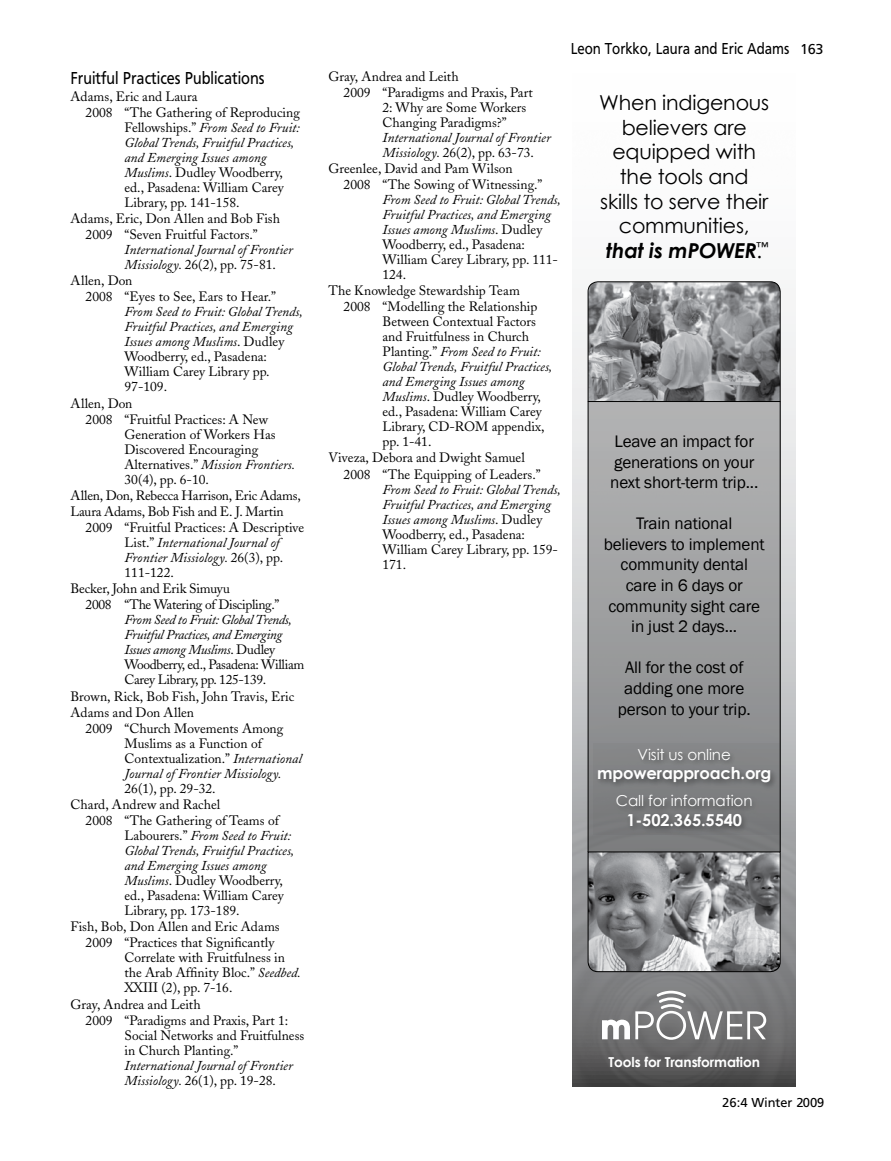
<style>
.page{position:relative;width:891px;height:1161px;background:#fff}
.page>*{position:absolute;margin:0;border:0;box-sizing:border-box;transform-origin:0 0}
.t1{font:20.55px/24.8px "Century Gothic";letter-spacing:-.01em;color:#000;text-align:center}
.t2{font:18px "Frutiger Condensed";color:#000}
.t3{font:17.1px/20.5px "Franklin Gothic";letter-spacing:-.01em;color:#000;text-align:center}
.t4{font:700 16.5px "Century Gothic";letter-spacing:-.01em;color:#fff}
.t5{font:16.5px "Frutiger Condensed";color:#000}
.t6{font:15.15px "Century Gothic";letter-spacing:-.01em;color:#fff}
.t7{font:15px "Frutiger";color:#000}
.t8{font:700 13.65px "Century Gothic";letter-spacing:-.01em;color:#fff}
.t9{font:13.5px "Adobe Caslon";color:#000}
.t10{font:italic 13.5px/15px "Adobe Caslon";color:#000}
.t11{font:13.5px "Adobe Caslon";letter-spacing:-.025em;color:#000}
.t12{font:italic 13.5px "Adobe Caslon";letter-spacing:-.025em;color:#000}
.t13{font:13.5px "Adobe Caslon";letter-spacing:-.02em;color:#000}
.t14{font:13.5px "Frutiger";letter-spacing:.005em;color:#000}
.s1{font-style:normal}
.s2{font-style:italic}
.s3{font-weight:700;font-style:italic}
</style>
<div class="page">
<img style="left:573px;top:312px;width:222px;height:774px">
<svg style="left:587px;top:851px;width:194px;height:121px;background:#919294"></svg>
<div style="left:588px;top:402px;width:192px;height:450px;background:linear-gradient(to bottom,#b7b7b8,#7d7e80)"></div>
<hr style="left:588px;top:402px;width:1px;height:450px;background:#000">
<hr style="left:780px;top:402px;width:1px;height:450px;background:#000">
<svg style="left:587px;top:281px;width:194px;height:121px;background:#8a8c8e"></svg>
<svg style="left:602px;top:991px;width:164px;height:49px"></svg>
<div style="left:593px;top:744px;width:187px;height:91px;background:#000;opacity:.55"></div>
<h2 class="t2" style="left:70px;top:68px;width:196px">Fruitful Practices Publications</h2>
<p class="t9" style="left:70px;top:88px;width:129px">Adams, Eric and Laura</p>
<p class="t9" style="left:86px;top:104px;width:216px">2008 “The Gathering of Reproducing</p>
<p class="t10" style="left:124px;top:120px;width:177px"><span class="s1">Fellowships.”</span> From Seed to Fruit:</p>
<p class="t10" style="left:124px;top:135px;width:171px">Global Trends, Fruitful Practices,</p>
<p class="t10" style="left:124px;top:150px;width:144px">and Emerging Issues among</p>
<p class="t9" style="left:124px;top:164px;width:160px"><span class="s2">Muslims</span>. Dudley Woodberry,</p>
<p class="t9" style="left:124px;top:179px;width:161px">ed., Pasadena: William Carey</p>
<p class="t9" style="left:124px;top:194px;width:117px">Library, pp. 141-158.</p>
<p class="t9" style="left:70px;top:210px;width:211px">Adams, Eric, Don Allen and Bob Fish</p>
<p class="t9" style="left:86px;top:227px;width:174px">2009 “Seven Fruitful Factors.”</p>
<p class="t10" style="left:124px;top:243px;width:170px">International Journal of Frontier</p>
<p class="t9" style="left:124px;top:257px;width:153px"><span class="s2">Missiology.</span> 26(2), pp. 75-81.</p>
<p class="t9" style="left:70px;top:273px;width:63px">Allen, Don</p>
<p class="t9" style="left:86px;top:289px;width:192px">2008 “Eyes to See, Ears to Hear.”</p>
<p class="t10" style="left:124px;top:305px;width:180px">From Seed to Fruit: Global Trends,</p>
<p class="t10" style="left:124px;top:320px;width:170px">Fruitful Practices, and Emerging</p>
<p class="t10" style="left:124px;top:335px;width:161px">Issues among Muslims<span class="s1">. Dudley</span></p>
<p class="t9" style="left:124px;top:349px;width:144px">Woodberry, ed., Pasadena:</p>
<p class="t9" style="left:124px;top:364px;width:147px">William Carey Library pp.</p>
<p class="t9" style="left:124px;top:379px;width:44px">97-109.</p>
<p class="t9" style="left:70px;top:395px;width:63px">Allen, Don</p>
<p class="t9" style="left:86px;top:411px;width:184px">2008 “Fruitful Practices: A New</p>
<p class="t9" style="left:124px;top:426px;width:153px">Generation of Workers Has</p>
<p class="t9" style="left:124px;top:441px;width:135px">Discovered Encouraging</p>
<p class="t10" style="left:124px;top:457px;width:172px"><span class="s1">Alternatives.”</span> Mission Frontiers.</p>
<p class="t9" style="left:124px;top:471px;width:86px">30(4), pp. 6-10.</p>
<p class="t13" style="left:70px;top:487px;width:232px">Allen, Don, Rebecca Harrison, Eric Adams,</p>
<p class="t9" style="left:70px;top:503px;width:215px">Laura Adams, Bob Fish and E. J. Martin</p>
<p class="t9" style="left:86px;top:520px;width:220px">2009 “Fruitful Practices: A Descriptive</p>
<p class="t10" style="left:124px;top:536px;width:157px"><span class="s1">List.”</span> International Journal of</p>
<p class="t10" style="left:124px;top:551px;width:160px">Frontier Missiology. <span class="s1">26(3), pp.</span></p>
<p class="t9" style="left:124px;top:565px;width:51px">111-122.</p>
<p class="t9" style="left:70px;top:581px;width:161px">Becker, John and Erik Simuyu</p>
<p class="t11" style="left:86px;top:597px;width:195px">2008 “The Watering of Discipling.”</p>
<p class="t12" style="left:124px;top:612px;width:169px">From Seed to Fruit: Global Trends,</p>
<p class="t12" style="left:124px;top:627px;width:159px">Fruitful Practices, and Emerging</p>
<p class="t12" style="left:124px;top:642px;width:152px">Issues among Muslims<span class="s1">. Dudley</span></p>
<p class="t11" style="left:124px;top:657px;width:181px">Woodberry, ed., Pasadena: William</p>
<p class="t11" style="left:124px;top:672px;width:143px">Carey Library, pp. 125-139.</p>
<p class="t9" style="left:70px;top:688px;width:225px">Brown, Rick, Bob Fish, John Travis, Eric</p>
<p class="t9" style="left:70px;top:704px;width:125px">Adams and Don Allen</p>
<p class="t9" style="left:86px;top:720px;width:199px">2009 “Church Movements Among</p>
<p class="t9" style="left:124px;top:735px;width:139px">Muslims as a Function of</p>
<p class="t9" style="left:124px;top:750px;width:179px">Contextualization.” <span class="s2">International</span></p>
<p class="t10" style="left:124px;top:766px;width:159px">Journal of Frontier Missiology.</p>
<p class="t9" style="left:124px;top:780px;width:93px">26(1), pp. 29-32.</p>
<p class="t9" style="left:70px;top:796px;width:151px">Chard, Andrew and Rachel</p>
<p class="t9" style="left:86px;top:813px;width:195px">2008 “The Gathering of Teams of</p>
<p class="t10" style="left:124px;top:829px;width:168px"><span class="s1">Labourers.”</span> From Seed to Fruit:</p>
<p class="t10" style="left:124px;top:844px;width:171px">Global Trends, Fruitful Practices,</p>
<p class="t10" style="left:124px;top:859px;width:144px">and Emerging Issues among</p>
<p class="t9" style="left:124px;top:873px;width:160px"><span class="s2">Muslims</span>. Dudley Woodberry,</p>
<p class="t9" style="left:124px;top:888px;width:161px">ed., Pasadena: William Carey</p>
<p class="t9" style="left:124px;top:903px;width:117px">Library, pp. 173-189.</p>
<p class="t9" style="left:70px;top:919px;width:211px">Fish, Bob, Don Allen and Eric Adams</p>
<p class="t9" style="left:86px;top:935px;width:190px">2009 “Practices that Significantly</p>
<p class="t9" style="left:124px;top:950px;width:162px">Correlate with Fruitfulness in</p>
<p class="t9" style="left:124px;top:965px;width:178px">the Arab Affinity Bloc.” <span class="s2">Seedbed.</span></p>
<p class="t9" style="left:124px;top:980px;width:109px">XXIII (2), pp. 7-16.</p>
<p class="t9" style="left:70px;top:996px;width:132px">Gray, Andrea and Leith</p>
<p class="t9" style="left:86px;top:1012px;width:204px">2009 “Paradigms and Praxis, Part 1:</p>
<p class="t9" style="left:124px;top:1027px;width:181px">Social Networks and Fruitfulness</p>
<p class="t9" style="left:124px;top:1042px;width:115px">in Church Planting.”</p>
<p class="t10" style="left:124px;top:1058px;width:170px">International Journal of Frontier<br>Missiology. <span class="s1">26(1), pp. 19-28.</span></p>
<p class="t9" style="left:328px;top:68px;width:132px">Gray, Andrea and Leith</p>
<p class="t9" style="left:344px;top:84px;width:191px">2009 “Paradigms and Praxis, Part</p>
<p class="t9" style="left:382px;top:99px;width:145px">2: Why are Some Workers</p>
<p class="t9" style="left:382px;top:114px;width:126px">Changing Paradigms?”</p>
<p class="t10" style="left:382px;top:130px;width:170px">International Journal of Frontier</p>
<p class="t9" style="left:382px;top:144px;width:153px"><span class="s2">Missiology.</span> 26(2), pp. 63-73.</p>
<p class="t9" style="left:328px;top:160px;width:186px">Greenlee, David and Pam Wilson</p>
<p class="t9" style="left:344px;top:177px;width:200px">2008 “The Sowing of Witnessing.”</p>
<p class="t10" style="left:382px;top:193px;width:180px">From Seed to Fruit: Global Trends,</p>
<p class="t10" style="left:382px;top:208px;width:170px">Fruitful Practices, and Emerging</p>
<p class="t10" style="left:382px;top:223px;width:161px">Issues among Muslims<span class="s1">. Dudley</span></p>
<p class="t9" style="left:382px;top:237px;width:144px">Woodberry, ed., Pasadena:</p>
<p class="t9" style="left:382px;top:252px;width:177px">William Carey Library, pp. 111-</p>
<p class="t9" style="left:382px;top:267px;width:25px">124.</p>
<p class="t9" style="left:328px;top:283px;width:193px">The Knowledge Stewardship Team</p>
<p class="t9" style="left:344px;top:299px;width:195px">2008 “Modelling the Relationship</p>
<p class="t9" style="left:382px;top:314px;width:155px">Between Contextual Factors</p>
<p class="t9" style="left:382px;top:329px;width:148px">and Fruitfulness in Church</p>
<p class="t10" style="left:382px;top:345px;width:160px"><span class="s1">Planting.”</span> From Seed to Fruit:</p>
<p class="t10" style="left:382px;top:360px;width:171px">Global Trends, Fruitful Practices,</p>
<p class="t10" style="left:382px;top:375px;width:144px">and Emerging Issues among</p>
<p class="t9" style="left:382px;top:389px;width:160px"><span class="s2">Muslims</span>. Dudley Woodberry,</p>
<p class="t9" style="left:382px;top:404px;width:161px">ed., Pasadena: William Carey</p>
<p class="t9" style="left:382px;top:419px;width:163px">Library, CD-ROM appendix,</p>
<p class="t9" style="left:382px;top:434px;width:50px">pp. 1-41.</p>
<p class="t9" style="left:328px;top:450px;width:198px">Viveza, Debora and Dwight Samuel</p>
<p class="t9" style="left:344px;top:466px;width:199px">2008 “The Equipping of Leaders.”</p>
<p class="t10" style="left:382px;top:482px;width:180px">From Seed to Fruit: Global Trends,<br>Fruitful Practices, and Emerging<br>Issues among Muslims<span class="s1">. Dudley<br>Woodberry, ed., Pasadena:<br>William Carey Library, pp. 159-<br>171.</span></p>
<p class="t5" style="left:571px;top:39px;width:220px">Leon Torkko, Laura and Eric Adams</p>
<h1 class="t1" style="left:599px;top:92px;width:172px">When indigenous believers are equipped with the tools and skills to serve their communities, <span class="s3">that is mPOWER</span><sup>™</sup>.</h1>
<p class="t3" style="left:610px;top:432px;width:149px;text-align:left">Leave an impact for generations on your next short-term trip...</p>
<p class="t3" style="left:604px;top:514px;width:163px">Train national believers to implement community dental care in 6 days or community sight care in just 2 days...</p>
<p class="t3" style="left:618px;top:658px;width:134px">All for the cost of adding one more person to your trip.</p>
<p class="t6" style="left:638px;top:748px;width:95px">Visit us online</p>
<p class="t4" style="left:597px;top:767px;width:176px">mpowerapproach.org</p>
<p class="t6" style="left:616px;top:795px;width:138px">Call for information</p>
<p class="t4" style="left:626px;top:813px;width:117px">1-502.365.5540</p>
<p class="t7" style="left:800px;top:40px;width:25px">163</p>
<p class="t8" style="left:609px;top:1056px;width:153px">Tools for Transformation</p>
<p class="t14" style="left:722px;top:1095px;width:104px">26:4 Winter 2009</p>
</div>
